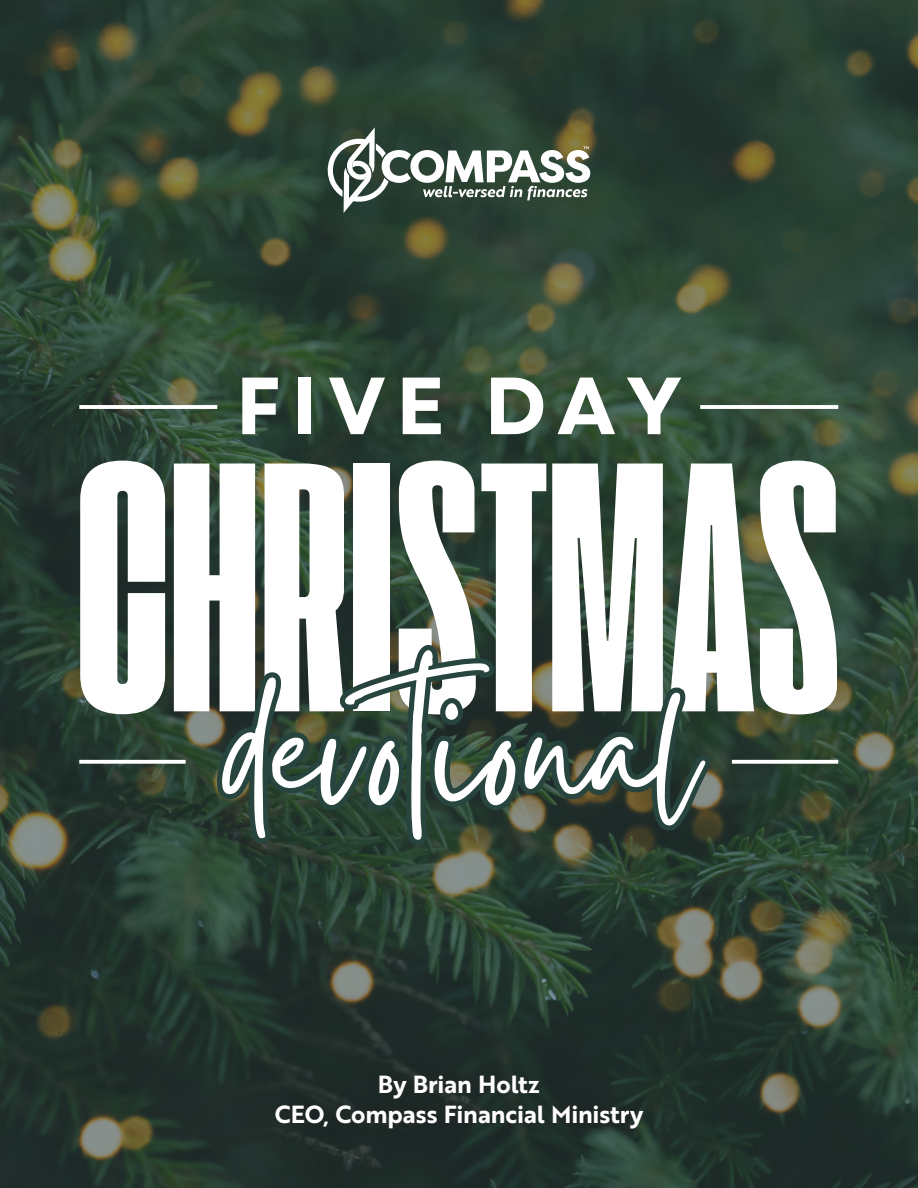
<style>
.page{position:relative;width:918px;height:1188px;background:#fff}
.page>*{position:absolute;margin:0;border:0;box-sizing:border-box;transform-origin:0 0}
.t1{font:373.2px "Extenda 30 Deca";color:#fff}
.t2{font:223.8px "Gistesy";color:#fff}
.t3{font:700 80.85px "Garet";letter-spacing:.125em;color:#fff}
.t4{font:24.15px "Brother 1816 Bold";letter-spacing:-.005em;color:#fff}
</style>
<div class="page">
<img style="left:0;top:0;width:918px;height:1188px">
<svg style="left:213px;top:637px;width:507px;height:213px"></svg>
<svg style="left:732px;top:760px;width:106px;height:4px"></svg>
<svg style="left:79px;top:760px;width:107px;height:4px"></svg>
<hr style="left:700px;top:405px;width:138px;height:4px;background:#f5f6f5">
<hr style="left:79px;top:405px;width:138px;height:4px;background:#f6f7f6">
<div style="left:261px;top:1061px;width:396px;height:81px;background:#1e2a27"></div>
<svg style="left:327px;top:127px;width:263px;height:86px"></svg>
<p class="t3" style="left:236px;top:356px;width:448px">FIVE DAY</p>
<p class="t1" style="left:76px;top:339px;width:767px">CHRISTMAS</p>
<p class="t2" style="left:222px;top:592px;width:485px">devotional</p>
<p class="t4" style="left:378px;top:1066px;width:163px">By Brian Holtz</p>
<p class="t4" style="left:275px;top:1096px;width:370px">CEO, Compass Financial Ministry</p>
</div>
